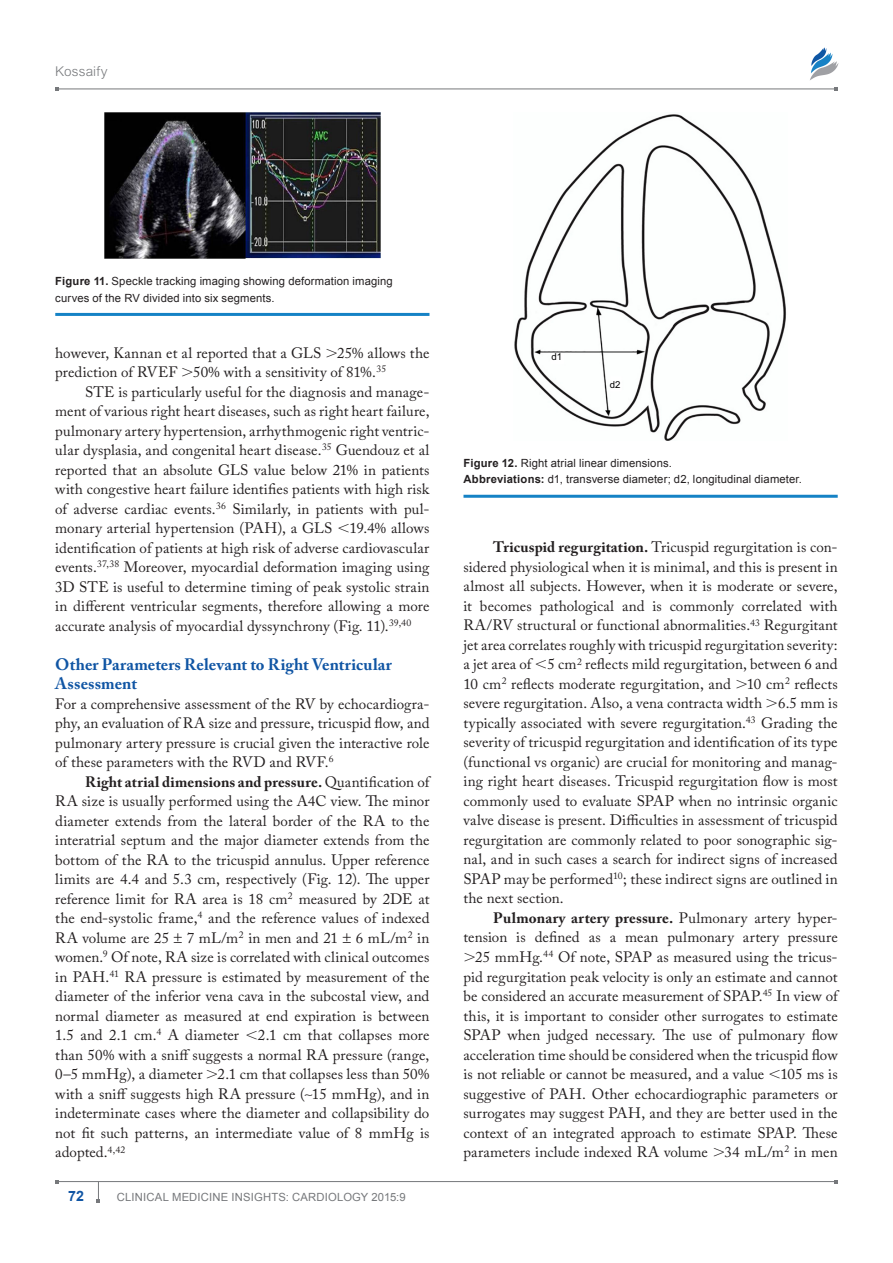
<style>
.page{position:relative;width:893px;height:1263px;background:#fff}
.page>*{position:absolute;margin:0;border:0;box-sizing:border-box;transform-origin:0 0}
.t1{font:700 16.5px/19.5px "Adobe Caslon Pro";letter-spacing:.005em;color:#1055a4}
.Tx{font:15px/19.5px "Adobe Caslon Pro";letter-spacing:.005em;color:#231f20;text-align:justify}
.TxF{font:15px/19.5px "Adobe Caslon Pro";letter-spacing:.005em;color:#231f20;text-align:justify}
.t2{font:700 14.25px "Arial";color:#1055a4}
.t3{font:300 13.5px "Arial MT Std";letter-spacing:.01em;color:#76787b}
.FigC{font:11.25px/16.5px "Arial";letter-spacing:.015em;color:#231f20}
.t4{font:11.25px "Arial";letter-spacing:.015em;color:#76787b}
.t5{font:9.6px "Arial";color:#000}
.s1{font-weight:700}
.s2{font-family:"Mathematical Pi One"}
</style>
<div class="page">
<hr style="left:57px;top:89px;width:779px;height:1px;background:#76787b">
<hr style="left:57px;top:1181px;width:779px;height:1px;background:#76787b">
<img style="left:810px;top:47px;width:29px;height:33px">
<svg style="left:97px;top:1182px;width:3px;height:20px"></svg>
<hr style="left:463px;top:495px;width:375px;height:3px;background:#1582c5">
<img style="left:514px;top:114px;width:272px;height:327px">
<hr style="left:55px;top:313px;width:374px;height:3px;background:#1582c5">
<img style="left:104px;top:113px;width:277px;height:146px">
<p class="t3" style="left:55px;top:63px;width:54px">Kossaify</p>
<p class="FigC" style="left:55px;top:273px;width:339px"><span class="s1">Figure 11.</span> Speckle tracking imaging showing deformation imaging curves of the RV divided into six segments.</p>
<p class="Tx" style="left:55px;top:343px;width:376px">however, Kannan et al reported that a GLS <span class="s2">.</span>25% allows the prediction of RVEF <span class="s2">.</span>50% with a sensitivity of 81%.<sup>35</sup></p>
<p class="Tx" style="left:55px;top:382px;width:376px;text-indent:30px">STE is particularly useful for the diagnosis and manage&shy;ment of various right heart diseases, such as right heart failure, pulmonary artery hypertension, arrhythmogenic right ventric&shy;ular dysplasia, and congenital heart disease.<sup>35</sup> Guendouz et al reported that an absolute GLS value below 21% in patients with congestive heart failure identifies patients with high risk of adverse cardiac events.<sup>36</sup> Similarly, in patients with pul&shy;monary arterial hypertension (PAH), a GLS <span class="s2">,</span>19.4% allows identification of patients at high risk of adverse cardiovascular events.<sup>37,38</sup> Moreover, myocardial deformation imaging using 3D STE is useful to determine timing of peak systolic strain in different ventricular segments, therefore allowing a more accurate analysis of myocardial dyssynchrony (Fig. 11).<sup>39,40</sup></p>
<h1 class="t1" style="left:55px;top:654px;width:338px">Other Parameters Relevant to Right Ventricular<br>Assessment</h1>
<p class="TxF" style="left:55px;top:694px;width:376px">For a comprehensive assessment of the RV by echocardiogra&shy;phy, an evaluation of RA size and pressure, tricuspid flow, and pulmonary artery pressure is crucial given the interactive role of these parameters with the RVD and RVF.<sup>6</sup></p>
<h2 class="Tx" style="left:55px;top:772px;width:376px;text-indent:30px"><span class="s1">Right atrial dimensions and pressure.</span> Quantification of RA size is usually performed using the A4C view. The minor diameter extends from the lateral border of the RA to the interatrial septum and the major diameter extends from the bottom of the RA to the tricuspid annulus. Upper reference limits are 4.4 and 5.3 cm, respectively (Fig. 12). The upper reference limit for RA area is 18 cm<sup>2</sup> measured by 2DE at the end-systolic frame,<sup>4</sup> and the reference values of indexed RA volume are 25 7 mL/m<sup>2</sup> in men and 21 6 mL/m<sup>2</sup> in women.<sup>9</sup> Of note, RA size is correlated with clinical outcomes in PAH.<sup>41</sup> RA pressure is estimated by measurement of the diameter of the inferior vena cava in the subcostal view, and normal diameter as measured at end expiration is between 1.5 and 2.1 cm.<sup>4</sup> A diameter <span class="s2">,</span>2.1 cm that collapses more than 50% with a sniff suggests a normal RA pressure (range, 0–5 mmHg), a diameter <span class="s2">.</span>2.1 cm that collapses less than 50% with a sniff suggests high RA pressure (∼15 mmHg), and in indeterminate cases where the diameter and collapsibility do not fit such patterns, an intermediate value of 8 mmHg is adopted.<sup>4,42</sup></h2>
<p class="t2" style="left:68px;top:1186px;width:17px">72</p>
<p class="t4" style="left:117px;top:1189px;width:290px">Clinical Medicine I nsights: Cardiology 2015:9</p>
<p class="t5" style="left:551px;top:351px;width:12px">d1</p>
<p class="t5" style="left:610px;top:379px;width:12px">d2</p>
<p class="FigC" style="left:463px;top:455px;width:210px"><span class="s1">Figure 12.</span> Right atrial linear dimensions.</p>
<p class="FigC" style="left:463px;top:471px;width:340px"><span class="s1">Abbreviations:</span> d1, transverse diameter; d2, longitudinal diameter.</p>
<h2 class="Tx" style="left:463px;top:537px;width:376px;text-indent:30px"><span class="s1">Tricuspid regurgitation.</span> Tricuspid regurgitation is con&shy;sidered physiological when it is minimal, and this is present in almost all subjects. However, when it is moderate or severe, it becomes pathological and is commonly correlated with RA/RV structural or functional abnormalities.<sup>43</sup> Regurgitant jet area correlates roughly with tricuspid regurgitation severity: a jet area of <span class="s2">,</span>5 cm<sup>2</sup> reflects mild regurgitation, between 6 and 10 cm<sup>2</sup> reflects moderate regurgitation, and <span class="s2">.</span>10 cm<sup>2</sup> reflects severe regurgitation. Also, a vena contracta width <span class="s2">.</span>6.5 mm is typically associated with severe regurgitation.<sup>43</sup> Grading the severity of tricuspid regurgitation and identification of its type (functional vs organic) are crucial for monitoring and manag&shy;ing right heart diseases. Tricuspid regurgitation flow is most commonly used to evaluate SPAP when no intrinsic organic valve disease is present. Difficulties in assessment of tricuspid regurgitation are commonly related to poor sonographic sig&shy;nal, and in such cases a search for indirect signs of increased SPAP may be performed<sup>10</sup>; these indirect signs are outlined in the next section.</h2>
<h2 class="Tx" style="left:463px;top:908px;width:376px;text-indent:30px"><span class="s1">Pulmonary artery pressure.</span> Pulmonary artery hyper&shy;tension is defined as a mean pulmonary artery pressure <span class="s2">.</span>25 mmHg.<sup>44</sup> Of note, SPAP as measured using the tricus&shy;pid regurgitation peak velocity is only an estimate and cannot be considered an accurate measurement of SPAP.<sup>45</sup> In view of this, it is important to consider other surrogates to estimate SPAP when judged necessary. The use of pulmonary flow acceleration time should be considered when the tricuspid flow is not reliable or cannot be measured, and a value <span class="s2">,</span>105 ms is suggestive of PAH. Other echocardiographic parameters or surrogates may suggest PAH, and they are better used in the context of an integrated approach to estimate SPAP. These parameters include indexed RA volume <span class="s2">.</span>34 mL/m<sup>2</sup> in men</h2>
</div>
